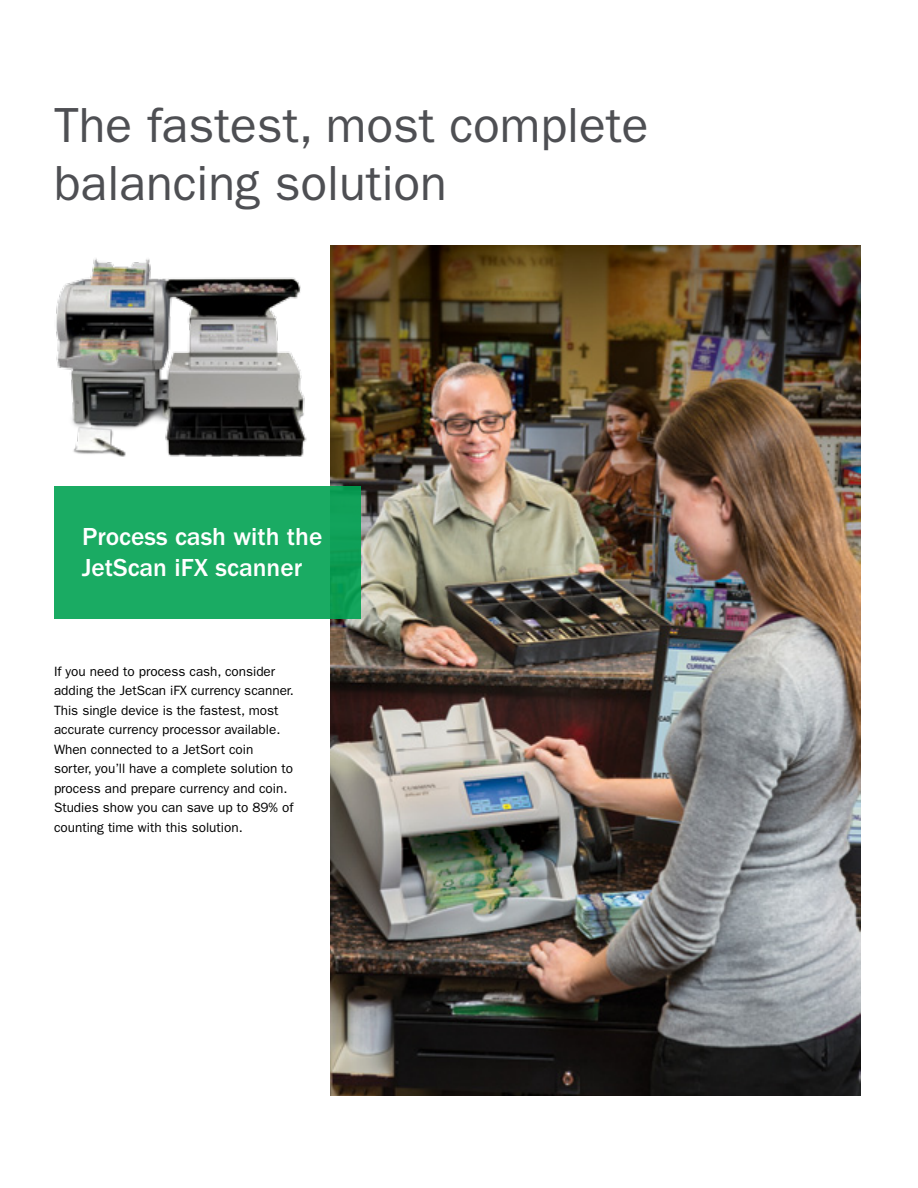
<style>
.page{position:relative;width:918px;height:1188px;background:#fff}
.page>*{position:absolute;margin:0;border:0;box-sizing:border-box;transform-origin:0 0}
.t1{font:49.5px/58.5px "ITC Franklin Gothic Std";color:#4e4f53}
.t2{font:500 25.5px/31.5px "ITC Franklin Gothic Std";color:#fff}
.t3{font:13.5px/19.5px "ITC Franklin Gothic Std";color:#000}
</style>
<div class="page">
<img style="left:330px;top:245px;width:531px;height:851px">
<img style="left:56px;top:258px;width:251px;height:199px">
<div style="left:54px;top:486px;width:307px;height:133px;background:#1aab63"></div>
<h1 class="t1" style="left:54px;top:96px;width:596px">The fastest, most complete balancing solution</h1>
<h2 class="t2" style="left:82px;top:521px;width:242px">Process cash with the<br>JetScan iFX scanner</h2>
<p class="t3" style="left:54px;top:661px;width:242px">If you need to process cash, consider adding the JetScan iFX currency scanner.<br>This single device is the fastest, most accurate currency processor available.<br>When connected to a JetSort coin sorter, you’ll have a complete solution to process and prepare currency and coin.<br>Studies show you can save up to 89% of counting time with this solution.</p>
</div>
